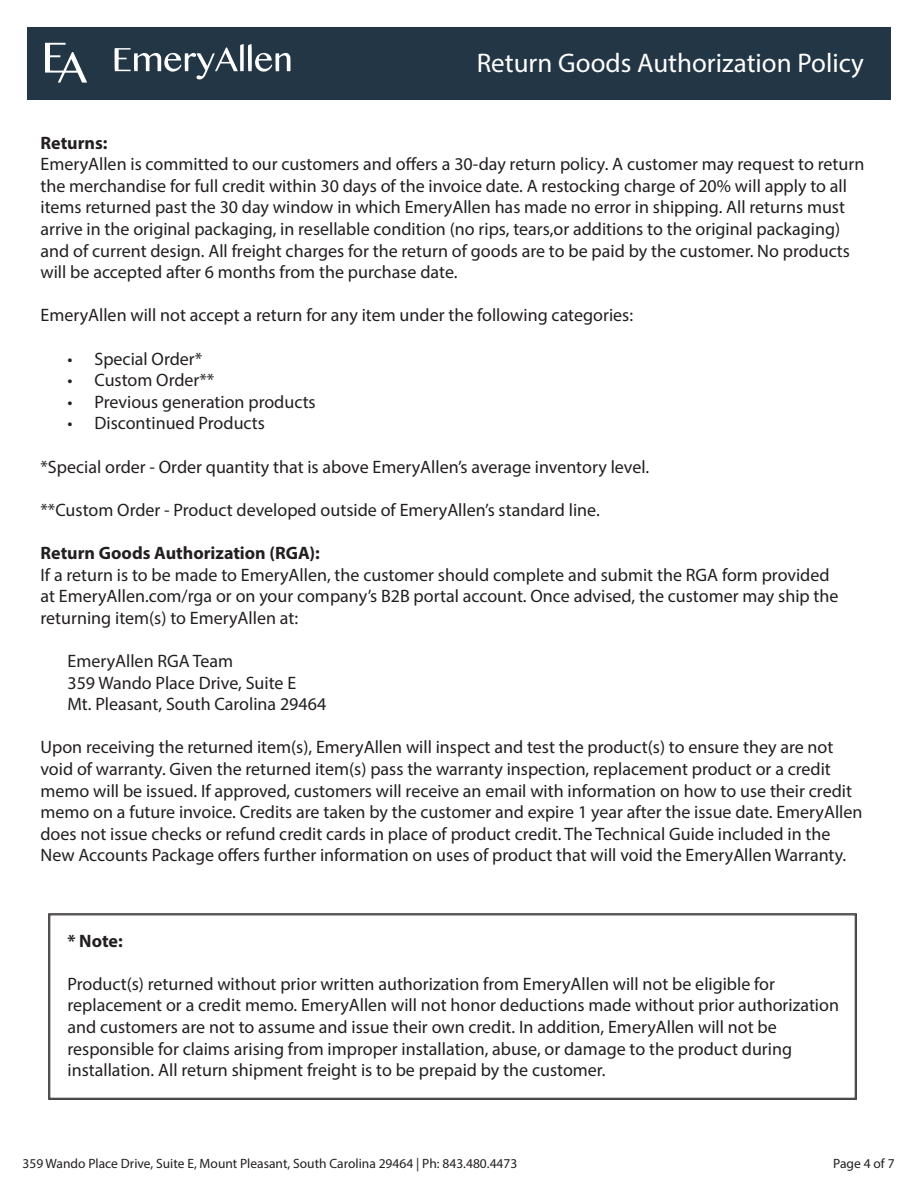
<style>
.page{position:relative;width:918px;height:1188px;background:#fff}
.page>*{position:absolute;margin:0;border:0;box-sizing:border-box;transform-origin:0 0}
.t1{font:27px "Myriad Pro";color:#fff}
.t2{font:18px/21.6px "Myriad Pro";color:#231f20}
.t3{font:700 18px "Myriad Pro";color:#231f20}
.t4{font:13.5px "Myriad Pro";color:#231f20}
</style>
<div class="page">
<div style="left:27px;top:27px;width:864px;height:72px;background:#223645"></div>
<svg style="left:45px;top:43px;width:42px;height:40px"></svg>
<svg style="left:114px;top:44px;width:176px;height:35px"></svg>
<svg style="left:48px;top:914px;width:809px;height:186px"></svg>
<p class="t1" style="left:477px;top:47px;width:389px">Return Goods Authorization Policy</p>
<p class="t3" style="left:40px;top:131px;width:69px">Returns:</p>
<p class="t2" style="left:40px;top:153px;width:825px">EmeryAllen is committed to our customers and offers a 30-day return policy. A customer may request to return the merchandise for full credit within 30 days of the invoice date. A restocking charge of 20% will apply to all items returned past the 30 day window in which EmeryAllen has made no error in shipping. All returns must arrive in the original packaging, in resellable condition (no rips, tears,or additions to the original packaging) and of current design. All freight charges for the return of goods are to be paid by the customer. No products will be accepted after 6 months from the purchase date.</p>
<p class="t2" style="left:40px;top:304px;width:594px">EmeryAllen will not accept a return for any item under the following categories:</p>
<p class="t2" style="left:68px;top:347px;width:136px">• Special Order*</p>
<p class="t2" style="left:68px;top:369px;width:148px">• Custom Order**</p>
<p class="t2" style="left:68px;top:391px;width:250px">• Previous generation products</p>
<p class="t2" style="left:68px;top:412px;width:199px">• Discontinued Products</p>
<p class="t2" style="left:40px;top:455px;width:610px">*Special order - Order quantity that is above EmeryAllen’s average inventory level.</p>
<p class="t2" style="left:40px;top:499px;width:561px">**Custom Order - Product developed outside of EmeryAllen’s standard line.</p>
<p class="t3" style="left:40px;top:541px;width:281px">Return Goods Authorization (RGA):</p>
<p class="t2" style="left:40px;top:563px;width:800px">If a return is to be made to EmeryAllen, the customer should complete and submit the RGA form provided at EmeryAllen.com/rga or on your company’s B2B portal account. Once advised, the customer may ship the returning item(s) to EmeryAllen at:</p>
<p class="t2" style="left:68px;top:650px;width:167px">EmeryAllen RGA Team</p>
<p class="t2" style="left:68px;top:671px;width:230px">359 Wando Place Drive, Suite E</p>
<p class="t2" style="left:68px;top:693px;width:260px">Mt. Pleasant, South Carolina 29464</p>
<p class="t2" style="left:40px;top:736px;width:824px">Upon receiving the returned item(s), EmeryAllen will inspect and test the product(s) to ensure they are not void of warranty. Given the returned item(s) pass the warranty inspection, replacement product or a credit memo will be issued. If approved, customers will receive an email with information on how to use their credit memo on a future invoice. Credits are taken by the customer and expire 1 year after the issue date. EmeryAllen does not issue checks or refund credit cards in place of product credit. The Technical Guide included in the New Accounts Package offers further information on uses of product that will void the EmeryAllen Warranty.</p>
<p class="t3" style="left:68px;top:929px;width:57px">* Note:</p>
<p class="t2" style="left:68px;top:973px;width:773px">Product(s) returned without prior written authorization from EmeryAllen will not be eligible for replacement or a credit memo. EmeryAllen will not honor deductions made without prior authorization and customers are not to assume and issue their own credit. In addition, EmeryAllen will not be responsible for claims arising from improper installation, abuse, or damage to the product during installation. All return shipment freight is to be prepaid by the customer.</p>
<p class="t4" style="left:22px;top:1156px;width:496px">359 Wando Place Drive, Suite E, Mount Pleasant, South Carolina 29464 | Ph: 843.480.4473</p>
<p class="t4" style="left:833px;top:1156px;width:63px">Page 4 of 7</p>
</div>
